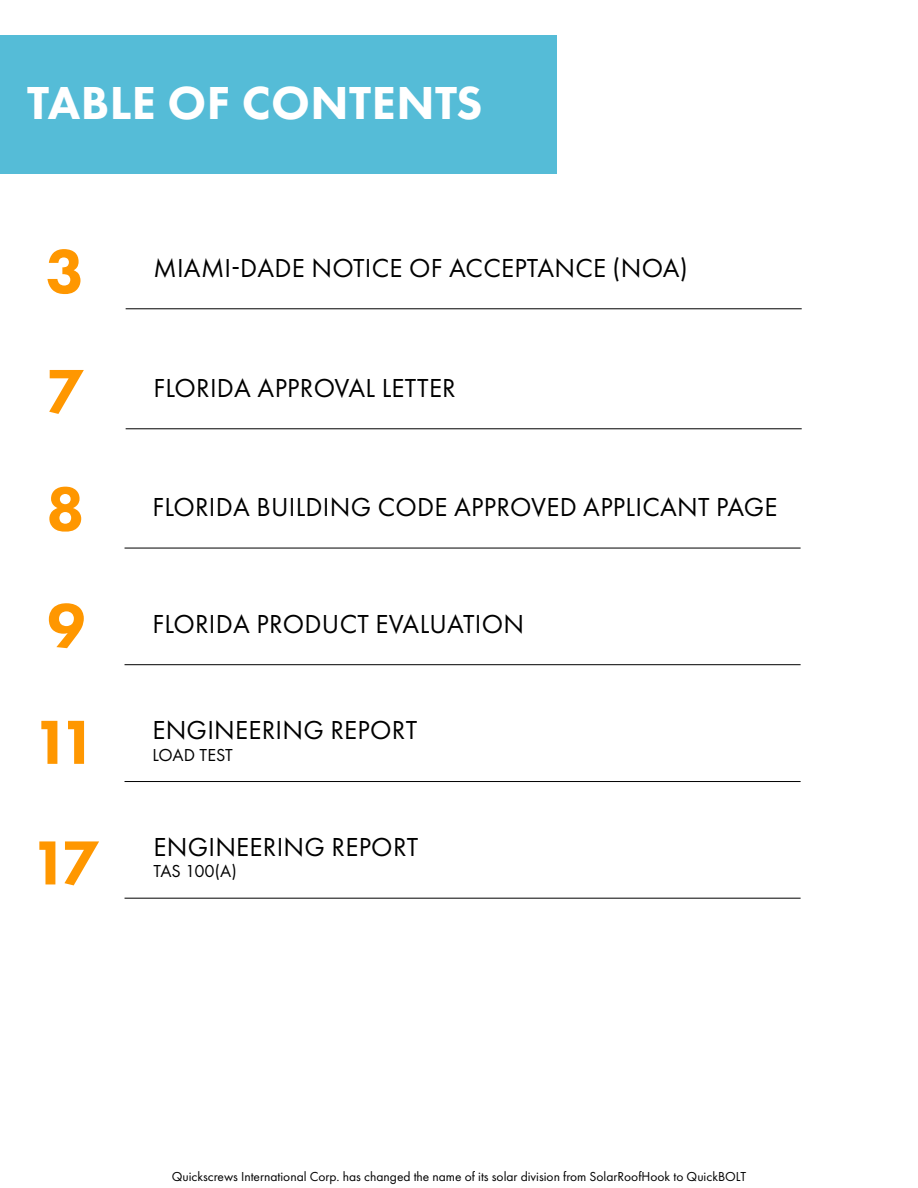
<style>
.page{position:relative;width:918px;height:1188px;background:#fff}
.page>*{position:absolute;margin:0;border:0;box-sizing:border-box;transform-origin:0 0}
.t1{font:800 64.5px/117.9px "Futura PT";color:#ff9700}
.t2{font:800 48px "Futura PT";letter-spacing:.01em;color:#fff}
.t3{font:27px "Futura PT";letter-spacing:.01em;color:#000}
.t4{font:18px "Futura PT";letter-spacing:-.005em;color:#000}
.t5{font:13.5px "Futura PT";color:#000}
</style>
<div class="page">
<hr style="left:126px;top:428px;width:676px;height:1px;background:#000">
<hr style="left:126px;top:308px;width:676px;height:1px;background:#000">
<hr style="left:125px;top:548px;width:676px;height:1px;background:#000">
<hr style="left:125px;top:664px;width:676px;height:1px;background:#000">
<hr style="left:125px;top:781px;width:676px;height:1px;background:#000">
<hr style="left:125px;top:898px;width:676px;height:1px;background:#000">
<div style="left:0;top:35px;width:557px;height:139px;background:#55bcd7"></div>
<h2 class="t2" style="left:27px;top:73px;width:457px">TABLE OF CONTENTS</h2>
<h1 class="t1" style="left:46px;top:212px;width:40px">3</h1>
<h1 class="t1" style="left:46px;top:331px;width:40px">7</h1>
<p class="t3" style="left:153px;top:252px;width:536px">MIAMI-DADE NOTICE OF ACCEPTANCE (NOA)</p>
<p class="t3" style="left:153px;top:372px;width:304px">FLORIDA APPROVAL LETTER</p>
<h1 class="t1" style="left:31px;top:449px;width:71px">8<br>9<br>11<br>17</h1>
<p class="t3" style="left:152px;top:491px;width:627px">FLORIDA BUILDING CODE APPROVED APPLICANT PAGE</p>
<p class="t3" style="left:152px;top:608px;width:373px">FLORIDA PRODUCT EVALUATION</p>
<p class="t3" style="left:152px;top:714px;width:266px">ENGINEERING REPORT</p>
<p class="t4" style="left:152px;top:744px;width:82px">LOAD TEST</p>
<p class="t3" style="left:153px;top:831px;width:266px">ENGINEERING REPORT</p>
<p class="t4" style="left:153px;top:861px;width:85px">TAS 100(A)</p>
<p class="t5" style="left:172px;top:1168px;width:576px">Quickscrews International Corp. has changed the name of its solar division from SolarRoofHook to QuickBOLT</p>
</div>
